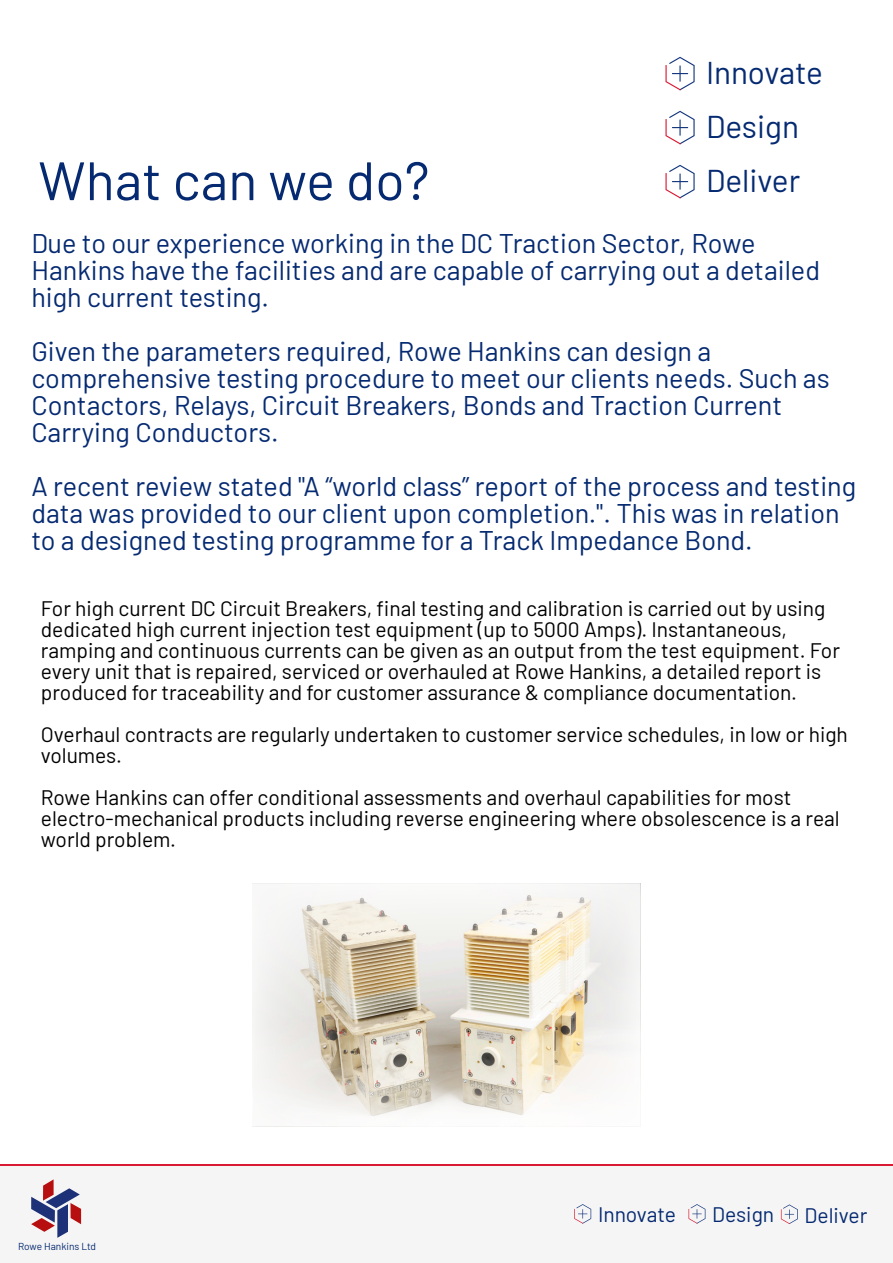
<style>
.page{position:relative;width:893px;height:1263px;background:#fff}
.page>*{position:absolute;margin:0;border:0;box-sizing:border-box;transform-origin:0 0}
.t1{font:54px "Barlow";color:#052a71}
.t2{font:31.5px/54px "Barlow";color:#052a71}
.t3{font:27px/27px "Barlow";color:#052a71}
.t4{font:21px/21px "Barlow";color:#000}
.t5{font:21px "Barlow";color:#052a71}
.t6{font:10.05px "Barlow";color:#052a71}
</style>
<div class="page">
<div style="left:0;top:1164px;width:893px;height:99px;background:#f6f5f5"></div>
<svg style="left:574px;top:1204px;width:17px;height:19px"></svg>
<hr style="left:0;top:1164px;width:893px;height:1px;background:#da1a32">
<svg style="left:31px;top:1179px;width:50px;height:59px"></svg>
<svg style="left:688px;top:1204px;width:17px;height:19px"></svg>
<svg style="left:781px;top:1204px;width:17px;height:20px"></svg>
<svg style="left:252px;top:883px;width:388px;height:233px"></svg>
<svg style="left:665px;top:165px;width:30px;height:33px"></svg>
<svg style="left:665px;top:111px;width:30px;height:33px"></svg>
<svg style="left:665px;top:57px;width:30px;height:33px"></svg>
<h1 class="t1" style="left:38px;top:142px;width:393px">What can we do?</h1>
<h2 class="t2" style="left:706px;top:43px;width:118px">Innovate<br>Design<br>Deliver</h2>
<p class="t3" style="left:31px;top:227px;width:790px">Due to our experience working in the DC Traction Sector, Rowe<br>Hankins have the facilities and are capable of carrying out a detailed high current testing.</p>
<p class="t3" style="left:31px;top:335px;width:800px">Given the parameters required, Rowe Hankins can design a comprehensive testing procedure to meet our clients needs. Such as Contactors, Relays, Circuit Breakers, Bonds and Traction Current Carrying Conductors.</p>
<p class="t3" style="left:31px;top:470px;width:826px">A recent review stated "A “world class” report of the process and testing data was provided to our client upon completion.". This was in relation to a designed testing programme for a Track Impedance Bond.</p>
<p class="t4" style="left:41px;top:596px;width:801px">For high current DC Circuit Breakers, final testing and calibration is carried out by using dedicated high current injection test equipment (up to 5000 Amps). Instantaneous, ramping and continuous currents can be given as an output from the test equipment. For every unit that is repaired, serviced or overhauled at Rowe Hankins, a detailed report is produced for traceability and for customer assurance &amp; compliance documentation.</p>
<p class="t4" style="left:41px;top:722px;width:809px">Overhaul contracts are regularly undertaken to customer service schedules, in low or high volumes.</p>
<p class="t4" style="left:41px;top:785px;width:800px">Rowe Hankins can offer conditional assessments and overhaul capabilities for most electro-mechanical products including reverse engineering where obsolescence is a real world problem.</p>
<p class="t6" style="left:18px;top:1239px;width:79px">Rowe Hankins Ltd</p>
<p class="t5" style="left:598px;top:1199px;width:79px">Innovate</p>
<p class="t5" style="left:712px;top:1199px;width:63px">Design</p>
<p class="t5" style="left:805px;top:1200px;width:64px">Deliver</p>
</div>
